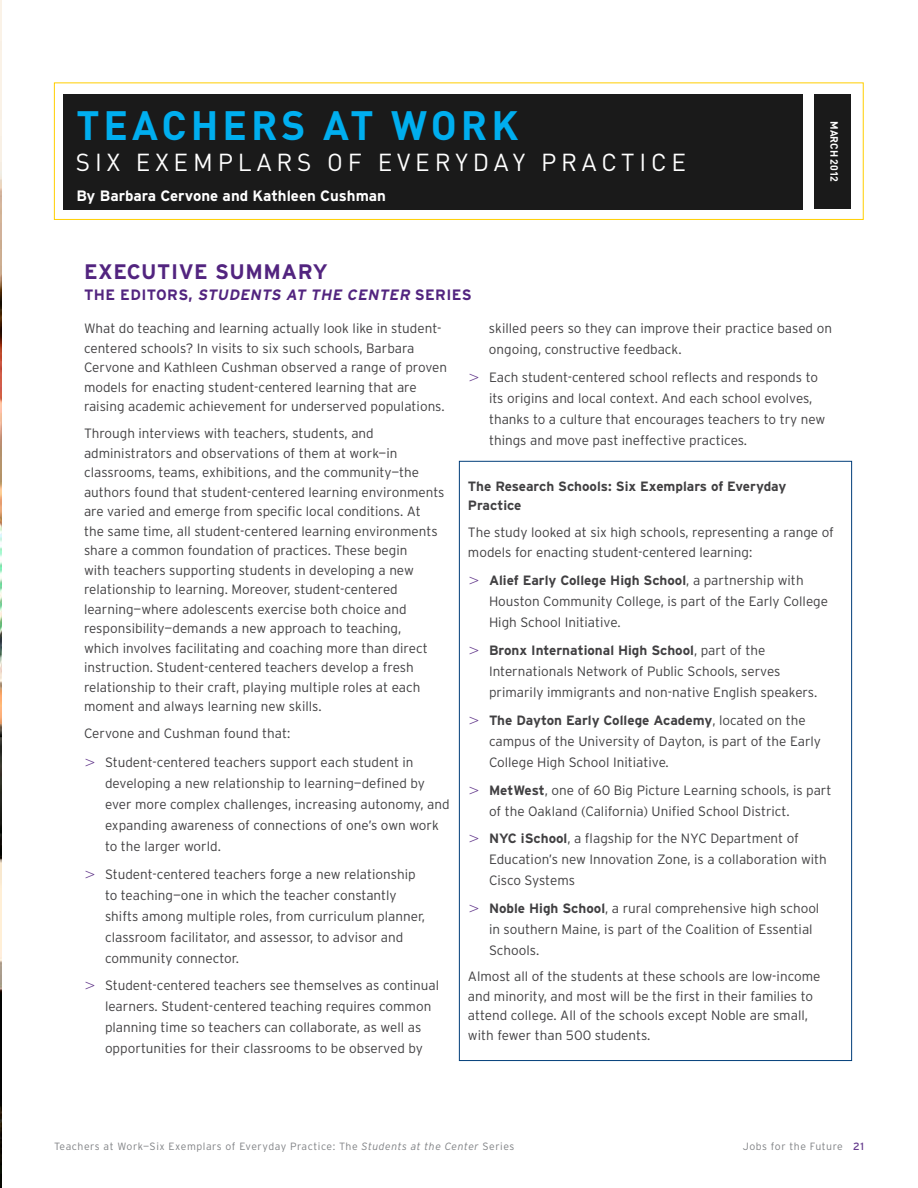
<style>
.page{position:relative;width:918px;height:1188px;background:#fff}
.page>*{position:absolute;margin:0;border:0;box-sizing:border-box;transform-origin:0 0}
.t1{font:700 40.5px "DIN";letter-spacing:.1em;color:#00aeef}
.t2{font:24.3px "DIN";letter-spacing:.2em;color:#fff}
.t3{font:700 21px "Interstate";letter-spacing:.025em;color:#52247f}
.t4{font:700 15px "Interstate";color:#fff}
.t5{font:italic 700 15px "Interstate";color:#52247f}
.t6{font:700 15px "Interstate";color:#52247f}
.t7{font:300 13.5px/21px "Interstate";color:#414042}
.t8{font:700 13.5px/19.5px "Interstate";color:#414042}
.t9{font:300 10.5px "Interstate";letter-spacing:.05em;color:#808285}
.t10{font:700 10.5px "DIN";color:#fff}
.s1{font-style:normal}
.s2{font-family:"Bell Centennial Address";font-weight:400;font-size:15px;color:#643a8c}
.s3{font-weight:700}
.s4{font-style:italic}
.s5{font-weight:400;color:#643a8c}
</style>
<div class="page">
<img style="left:0;top:0;width:2px;height:1188px">
<div style="left:54px;top:82px;width:810px;height:138px;border:1px solid #ffcf01"></div>
<div style="left:814px;top:94px;width:36px;height:115px;background:#1a1a1a"></div>
<div style="left:64px;top:94px;width:739px;height:115px;background:#1a1a1a"></div>
<h1 class="t1" style="left:76px;top:98px;width:443px">TEACHERS AT WORK</h1>
<h2 class="t2" style="left:76px;top:147px;width:612px">SIX EXEMPLARS OF EVERYDAY PRACTICE</h2>
<p class="t4" style="left:76px;top:188px;width:311px">By Barbara Cervone and Kathleen Cushman</p>
<h3 class="t3" style="left:84px;top:260px;width:244px">EXECUTIVE SUMMARY</h3>
<p class="t6" style="left:84px;top:287px;width:57px">The Editors</p>
<p class="t5" style="left:188px;top:287px;width:30px"><span class="s1">,</span> STUDENTS</p>
<p class="t5" style="left:286px;top:287px;width:37px">AT THE</p>
<p class="t5" style="left:347px;top:287px;width:22px">CENTER</p>
<p class="t6" style="left:415px;top:287px;width:21px">Series</p>
<p class="t10" style="left:841px;top:121px;width:63px;rotate:90deg">MARCH 2012</p>
<p class="t7" style="left:84px;top:319px;width:365px;line-height:19.5px">What do teaching and learning actually look like in student&shy;centered schools? In visits to six such schools, Barbara Cervone and Kathleen Cushman observed a range of proven models for enacting student-centered learning that are raising academic achievement for underserved populations.</p>
<p class="t7" style="left:84px;top:424px;width:362px;line-height:19.5px">Through interviews with teachers, students, and administrators and observations of them at work—in classrooms, teams, exhibitions, and the community—the authors found that student-centered learning environments are varied and emerge from specific local conditions. At<br>the same time, all student-centered learning environments share a common foundation of practices. These begin<br>with teachers supporting students in developing a new relationship to learning. Moreover, student-centered learning—where adolescents exercise both choice and responsibility—demands a new approach to teaching,<br>which involves facilitating and coaching more than direct instruction. Student-centered teachers develop a fresh relationship to their craft, playing multiple roles at each moment and always learning new skills.</p>
<p class="t7" style="left:84px;top:719px;width:331px;line-height:28.7px">Cervone and Cushman found that:<br><span class="s2">&gt;</span> Student-centered teachers support each student in</p>
<p class="t7" style="left:105px;top:773px;width:346px">developing a new relationship to learning—defined by ever more complex challenges, increasing autonomy, and expanding awareness of connections of one’s own work to the larger world.</p>
<p class="t7" style="left:105px;top:863px;width:322px;text-indent:-21px"><span class="s2">&gt;</span> Student-centered teachers forge a new relationship to teaching—one in which the teacher constantly shifts among multiple roles, from curriculum planner, classroom facilitator, and assessor, to advisor and community connector.</p>
<p class="t7" style="left:105px;top:975px;width:336px;text-indent:-21px"><span class="s2">&gt;</span> Student-centered teachers see themselves as continual learners. Student-centered teaching requires common planning time so teachers can collaborate, as well as opportunities for their classrooms to be observed by</p>
<p class="t7" style="left:489px;top:318px;width:345px">skilled peers so they can improve their practice based on ongoing, constructive feedback.</p>
<p class="t7" style="left:489px;top:367px;width:338px;text-indent:-21px"><span class="s2">&gt;</span> Each student-centered school reflects and responds to its origins and local context. And each school evolves, thanks to a culture that encourages teachers to try new things and move past ineffective practices.</p>
<p class="t8" style="left:468px;top:476px;width:320px">The Research Schools: Six Exemplars of Everyday<br>Practice</p>
<p class="t7" style="left:468px;top:523px;width:367px;line-height:19.5px">The study looked at six high schools, representing a range of models for enacting student-centered learning:</p>
<p class="t7" style="left:489px;top:570px;width:341px;text-indent:-21px"><span class="s2">&gt;</span> <span class="s3">Alief Early College High School</span>, a partnership with<br>Houston Community College, is part of the Early College<br>High School Initiative.</p>
<p class="t7" style="left:489px;top:640px;width:330px;text-indent:-21px"><span class="s2">&gt;</span> <span class="s3">Bronx International High School</span>, part of the<br>Internationals Network of Public Schools, serves primarily immigrants and non-native English speakers.</p>
<p class="t7" style="left:489px;top:710px;width:334px;text-indent:-21px"><span class="s2">&gt;</span> <span class="s3">The Dayton Early College Academy</span>, located on the campus of the University of Dayton, is part of the Early<br>College High School Initiative.</p>
<p class="t7" style="left:489px;top:779px;width:344px;text-indent:-21px"><span class="s2">&gt;</span> <span class="s3">MetWest</span>, one of 60 Big Picture Learning schools, is part of the Oakland (California) Unified School District.</p>
<p class="t7" style="left:489px;top:828px;width:339px;text-indent:-21px"><span class="s2">&gt;</span> <span class="s3">NYC iSchool</span>, a flagship for the NYC Department of<br>Education’s new Innovation Zone, is a collaboration with<br>Cisco Systems</p>
<p class="t7" style="left:489px;top:898px;width:332px;text-indent:-21px"><span class="s2">&gt;</span> <span class="s3">Noble High School</span>, a rural comprehensive high school in southern Maine, is part of the Coalition of Essential<br>Schools.</p>
<p class="t7" style="left:468px;top:967px;width:354px;line-height:19.5px">Almost all of the students at these schools are low-income and minority, and most will be the first in their families to attend college. All of the schools except Noble are small, with fewer than 500 students.</p>
<p class="t9" style="left:54px;top:1140px;width:462px">Teachers at Work—Six Exemplars of Everyday Practice: The <span class="s4">Students at the Center</span> Series</p>
<p class="t9" style="left:743px;top:1140px;width:123px">Jobs for the Future <span class="s5">21</span></p>
</div>
